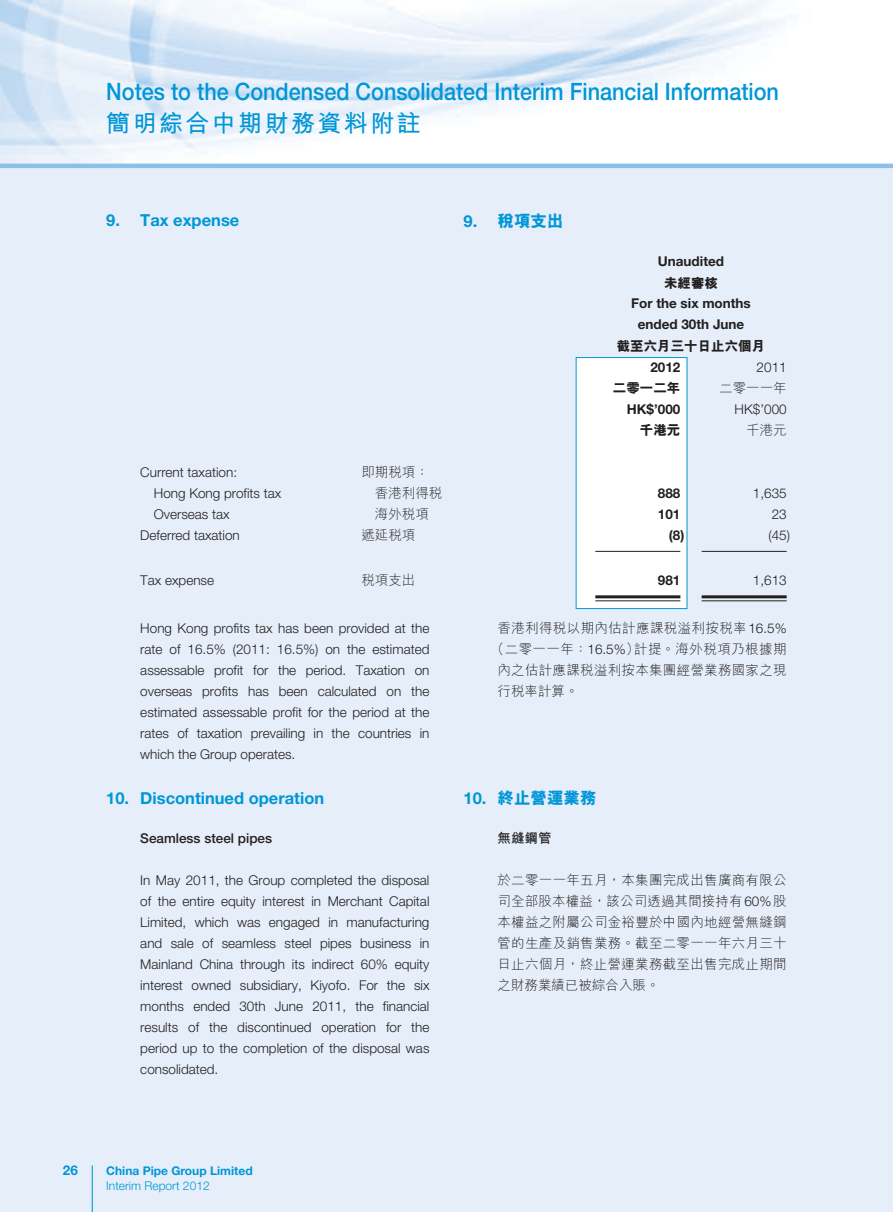
<style>
.page{position:relative;width:893px;height:1212px;background:#fff}
.page>*{position:absolute;margin:0;border:0;box-sizing:border-box;transform-origin:0 0}
.t1{font:500 24px/31.5px "Helvetica Neue LT Std";color:#0096d7;scale:.9 1}
.t2{font:700 16.5px "Helvetica Neue LT Std";color:#0096d7}
.t3{font:16.5px "M Hei HK Xbold B5 pc H";color:#0096d7}
.t4{font:300 13.5px/21px "Helvetica Neue LT Std";color:#231f20;text-align:justify}
.t5{font:13.5px/21px "M Hei HK Light B5 pc H";letter-spacing:.02em;color:#231f20;text-align:justify}
.t6{font:700 13.5px/21.9px "Helvetica Neue LT Std";color:#231f20;text-align:center}
.t7{font:13.5px "M Hei HK Xbold B5 pc H";color:#231f20}
.t8{font:500 13.5px "Helvetica Neue LT Std";color:#231f20}
.t9{font:13.5px "M Hei HK Bold B5 pc H";color:#231f20}
.t10{font:700 13.5px "Helvetica Neue LT Std";color:#0096d7}
.t11{font:700 12px/15px "Helvetica Neue LT Std";color:#0096d7}
.s1{font-family:"M Hei HK Bold B5 pc H";font-weight:400}
.s2{font-family:"Helvetica Neue LT Std";font-weight:700}
.s3{font-family:"M Hei HK Xbold B5 pc H";font-weight:400}
.s4{font-family:"Helvetica Neue LT Std";font-weight:300}
.s5{font-weight:300}
</style>
<div class="page">
<div style="left:0;top:165px;width:893px;height:1047px;background:#e6eff9"></div>
<hr style="left:92px;top:1165px;width:1px;height:47px;background:#0096d7">
<hr style="left:0;top:164px;width:893px;height:4px;background:#8bc0e8">
<div style="left:576px;top:357px;width:111px;height:252px;background:#fff"></div>
<div style="left:576px;top:357px;width:111px;height:252px;border:1px solid #0096d7"></div>
<hr style="left:595px;top:551px;width:85px;height:1px;background:#231f20">
<hr style="left:702px;top:551px;width:85px;height:1px;background:#231f20">
<hr style="left:595px;top:595px;width:85px;height:3px;background:#231f20">
<hr style="left:595px;top:600px;width:85px;height:1px;background:#231f20">
<hr style="left:702px;top:595px;width:85px;height:3px;background:#231f20">
<hr style="left:702px;top:600px;width:85px;height:1px;background:#231f20">
<p class="t1" style="left:106px;top:79px;width:749px">Notes to the Condensed Consolidated Interim Financial Information<span class="s1">簡明綜合中期財務資料附註</span></p>
<p class="t2" style="left:106px;top:215px;width:135px">9. Tax expense</p>
<p class="t3" style="left:463px;top:215px;width:102px"><span class="s2">9.</span> 稅項支出</p>
<p class="t6" style="left:658px;top:252px;width:68px">Unaudited<span class="s3">未經審核</span></p>
<p class="t6" style="left:631px;top:294px;width:121px">For the six months</p>
<p class="t6" style="left:638px;top:315px;width:108px">ended 30th June</p>
<p class="t7" style="left:617px;top:341px;width:150px">截至六月三十日止六個月</p>
<p class="t6" style="left:650px;top:358px;width:32px">2012</p>
<p class="t4" style="left:757px;top:358px;width:32px">2011</p>
<p class="t7" style="left:613px;top:383px;width:69px">二零一二年</p>
<p class="t5" style="left:719px;top:379px;width:69px">二零一一年</p>
<p class="t6" style="left:627px;top:400px;width:55px">HK$’000</p>
<p class="t4" style="left:735px;top:400px;width:54px">HK$’000</p>
<p class="t7" style="left:640px;top:425px;width:42px">千港元</p>
<p class="t5" style="left:746px;top:421px;width:42px">千港元</p>
<p class="t4" style="left:140px;top:463px;width:98px">Current taxation:</p>
<p class="t5" style="left:361px;top:463px;width:69px">即期稅項：</p>
<p class="t4" style="left:154px;top:484px;width:129px">Hong Kong profits tax</p>
<p class="t5" style="left:361px;top:484px;width:82px">　香港利得稅</p>
<p class="t6" style="left:658px;top:484px;width:24px">888</p>
<p class="t4" style="left:753px;top:484px;width:35px">1,635</p>
<p class="t4" style="left:154px;top:505px;width:77px">Overseas tax</p>
<p class="t5" style="left:361px;top:505px;width:69px">　海外稅項</p>
<p class="t6" style="left:658px;top:505px;width:24px">101</p>
<p class="t4" style="left:772px;top:505px;width:17px">23</p>
<p class="t4" style="left:140px;top:526px;width:101px">Deferred taxation</p>
<p class="t5" style="left:361px;top:526px;width:55px">遞延稅項</p>
<p class="t6" style="left:669px;top:526px;width:17px">(8)</p>
<p class="t4" style="left:768px;top:526px;width:23px">(45)</p>
<p class="t4" style="left:140px;top:571px;width:75px">Tax expense</p>
<p class="t5" style="left:361px;top:571px;width:55px">稅項支出</p>
<p class="t6" style="left:658px;top:571px;width:24px">981</p>
<p class="t4" style="left:753px;top:571px;width:35px">1,613</p>
<p class="t4" style="left:140px;top:620px;width:291px">Hong Kong profits tax has been provided at the rate of 16.5% (2011: 16.5%) on the estimated assessable profit for the period. Taxation on overseas profits has been calculated on the estimated assessable profit for the period at the rates of taxation prevailing in the countries in which the Group operates.</p>
<p class="t2" style="left:106px;top:792px;width:219px">10. Discontinued operation</p>
<p class="t8" style="left:140px;top:834px;width:133px">Seamless steel pipes</p>
<p class="t4" style="left:140px;top:872px;width:291px">In May 2011, the Group completed the disposal of the entire equity interest in Merchant Capital Limited, which was engaged in manufacturing and sale of seamless steel pipes business in Mainland China through its indirect 60% equity interest owned subsidiary, Kiyofo. For the six months ended 30th June 2011, the financial results of the discontinued operation for the period up to the completion of the disposal was consolidated.</p>
<p class="t5" style="left:497px;top:619px;width:291px">香港利得稅以期內估計應課稅溢利按稅率<span class="s4">16.5%</span></p>
<p class="t5" style="left:491px;top:640px;width:297px">（二零一一年：<span class="s4">16.5%</span>）計提。海外稅項乃根據期</p>
<p class="t5" style="left:497px;top:661px;width:291px">內之估計應課稅溢利按本集團經營業務國家之現</p>
<p class="t5" style="left:497px;top:682px;width:82px">行稅率計算。</p>
<p class="t3" style="left:463px;top:791px;width:135px"><span class="s2">10.</span> 終止營運業務</p>
<p class="t9" style="left:497px;top:833px;width:55px">無縫鋼管</p>
<p class="t5" style="left:497px;top:871px;width:291px">於二零一一年五月，本集團完成出售廣商有限公司全部股本權益，該公司透過其間接持有<span class="s4">60%</span>股本權益之附屬公司金裕豐於中國內地經營無縫鋼管的生產及銷售業務。截至二零一一年六月三十日止六個月，終止營運業務截至出售完成止期間之財務業績已被綜合入賬。</p>
<p class="t10" style="left:63px;top:1166px;width:17px">26</p>
<p class="t11" style="left:106px;top:1165px;width:148px">China Pipe Group Limited<br><span class="s5">Interim Report 2012</span></p>
</div>
